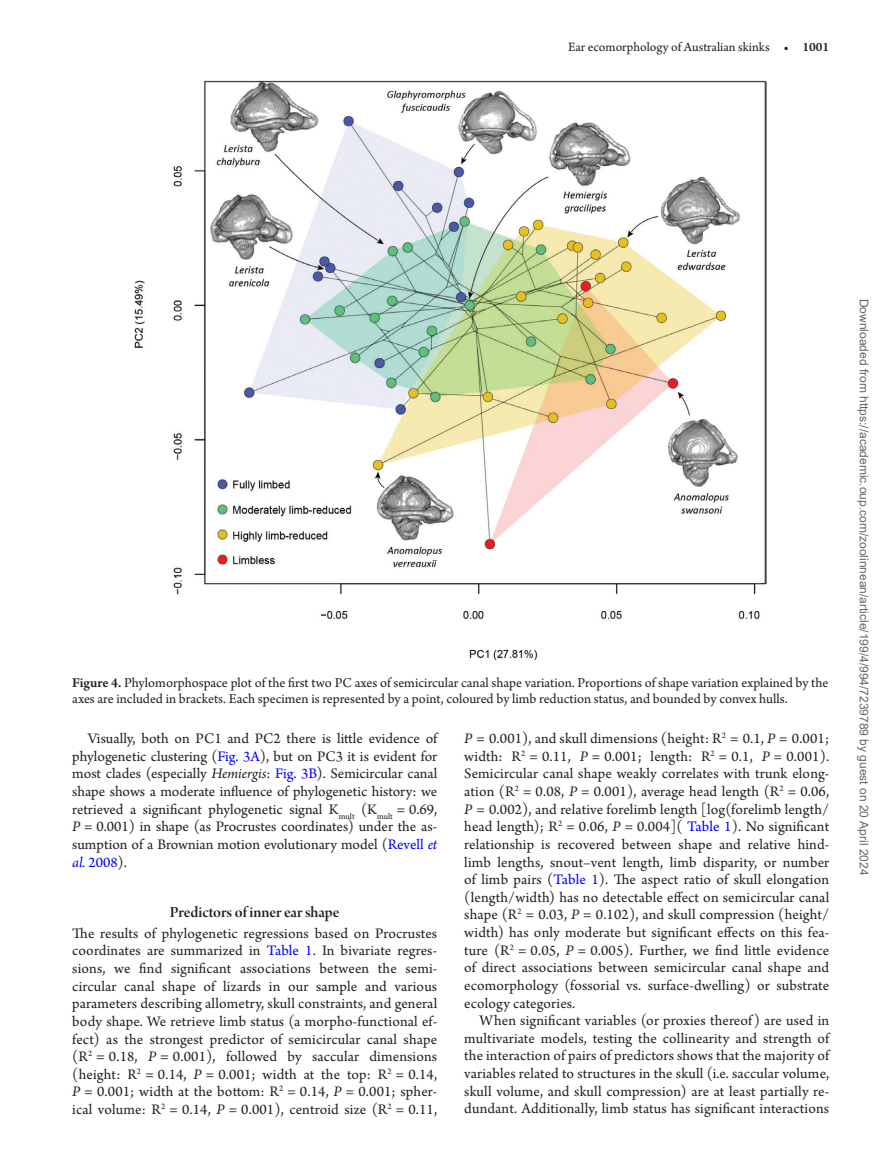
<style>
.page{position:relative;width:893px;height:1174px;background:#fff}
.page>*{position:absolute;margin:0;border:0;box-sizing:border-box;transform-origin:0 0}
.t1{font:16.5px "Arno Pro Smbd Display";letter-spacing:-.005em;color:#231f20}
.t2{font:15.3px/17.5px "Arno Pro";letter-spacing:.005em;color:#231f20;text-align:justify}
.t3{font:14.25px/15.8px "Arno Pro";color:#231f20}
.t4{font:13.5px "Arno Pro";color:#231f20}
.t5{font:12px "Arial";color:#666}
.s1{font-weight:600}
.s2{color:#00f}
.s3{font-style:italic}
.s4{font-style:italic;color:#00f}
</style>
<div class="page">
<img style="left:135px;top:81px;width:632px;height:579px">
<p class="t4" style="left:568px;top:39px;width:263px">Ear ecomorphology of Australian skinks <span class="s1">• 1001</span></p>
<p class="t3" style="left:72px;top:675px;width:758px"><span class="s1">Figure 4.</span> Phylomorphospace plot of the first two PC axes of semicircular canal shape variation. Proportions of shape variation explained by the axes are included in brackets. Each specimen is represented by a point, coloured by limb reduction status, and bounded by convex hulls.</p>
<p class="t2" style="left:72px;top:730px;width:367px;text-indent:15px">Visually, both on PC1 and PC2 there is little evidence of phylogenetic clustering (<span class="s2">Fig. 3A</span>), but on PC3 it is evident for most clades (especially <span class="s3">Hemiergis</span>: <span class="s2">Fig. 3B</span>). Semicircular canal shape shows a moderate influence of phylogenetic history: we retrieved a significant phylogenetic signal K<sub>mult</sub> (K<sub>mult</sub> = 0.69, <span class="s3">P</span> = 0.001) in shape (as Procrustes coordinates) under the as&shy;sumption of a Brownian motion evolutionary model (<span class="s2">Revell</span> <span class="s4">et al.</span> <span class="s2">2008</span>).</p>
<p class="t1" style="left:170px;top:903px;width:171px">Predictors of inner ear shape</p>
<p class="t2" style="left:72px;top:925px;width:366px">The results of phylogenetic regressions based on Procrustes coordinates are summarized in <span class="s2">Table 1</span>. In bivariate regres&shy;sions, we find significant associations between the semi&shy;circular canal shape of lizards in our sample and various parameters describing allometry, skull constraints, and general body shape. We retrieve limb status (a morpho-functional ef&shy;fect) as the strongest predictor of semicircular canal shape (R<sup>2</sup> = 0.18, <span class="s3">P</span> = 0.001), followed by saccular dimensions (height: R<sup>2</sup> = 0.14, <span class="s3">P</span> = 0.001; width at the top: R<sup>2</sup> = 0.14, <span class="s3">P</span> = 0.001; width at the bottom: R<sup>2</sup> = 0.14, <span class="s3">P</span> = 0.001; spher&shy;ical volume: R<sup>2</sup> = 0.14, <span class="s3">P</span> = 0.001), centroid size (R<sup>2</sup> = 0.11,</p>
<p class="t2" style="left:464px;top:730px;width:366px"><span class="s3">P</span> = 0.001), and skull dimensions (height: R<sup>2</sup> = 0.1, <span class="s3">P</span> = 0.001; width: R<sup>2</sup> = 0.11, <span class="s3">P</span> = 0.001; length: R<sup>2</sup> = 0.1, <span class="s3">P</span> = 0.001).<br>Semicircular canal shape weakly correlates with trunk elong&shy;ation (R<sup>2</sup> = 0.08, <span class="s3">P</span> = 0.001), average head length (R<sup>2</sup> = 0.06, <span class="s3">P</span> = 0.002), and relative forelimb length [log(forelimb length/ head length); R<sup>2</sup> = 0.06, <span class="s3">P</span> = 0.004]( <span class="s2">Table 1</span>). No significant relationship is recovered between shape and relative hind&shy;limb lengths, snout–vent length, limb disparity, or number of limb pairs (<span class="s2">Table 1</span>). The aspect ratio of skull elongation (length/width) has no detectable effect on semicircular canal shape (R<sup>2</sup> = 0.03, <span class="s3">P</span> = 0.102), and skull compression (height/ width) has only moderate but significant effects on this fea&shy;ture (R<sup>2</sup> = 0.05, <span class="s3">P</span> = 0.005). Further, we find little evidence of direct associations between semicircular canal shape and ecomorphology (fossorial vs. surface-dwelling) or substrate ecology categories.</p>
<p class="t2" style="left:464px;top:1012px;width:366px;text-indent:15px">When significant variables (or proxies thereof) are used in multivariate models, testing the collinearity and strength of the interaction of pairs of predictors shows that the majority of variables related to structures in the skull (i.e. saccular volume, skull volume, and skull compression) are at least partially re&shy;dundant. Additionally, limb status has significant interactions</p>
<p class="t5" style="left:868px;top:298px;width:578px;rotate:90deg">Downloaded from https://academic.oup.com/zoolinnean/article/199/4/994/7239789 by guest on 20 April 2024</p>
</div>
